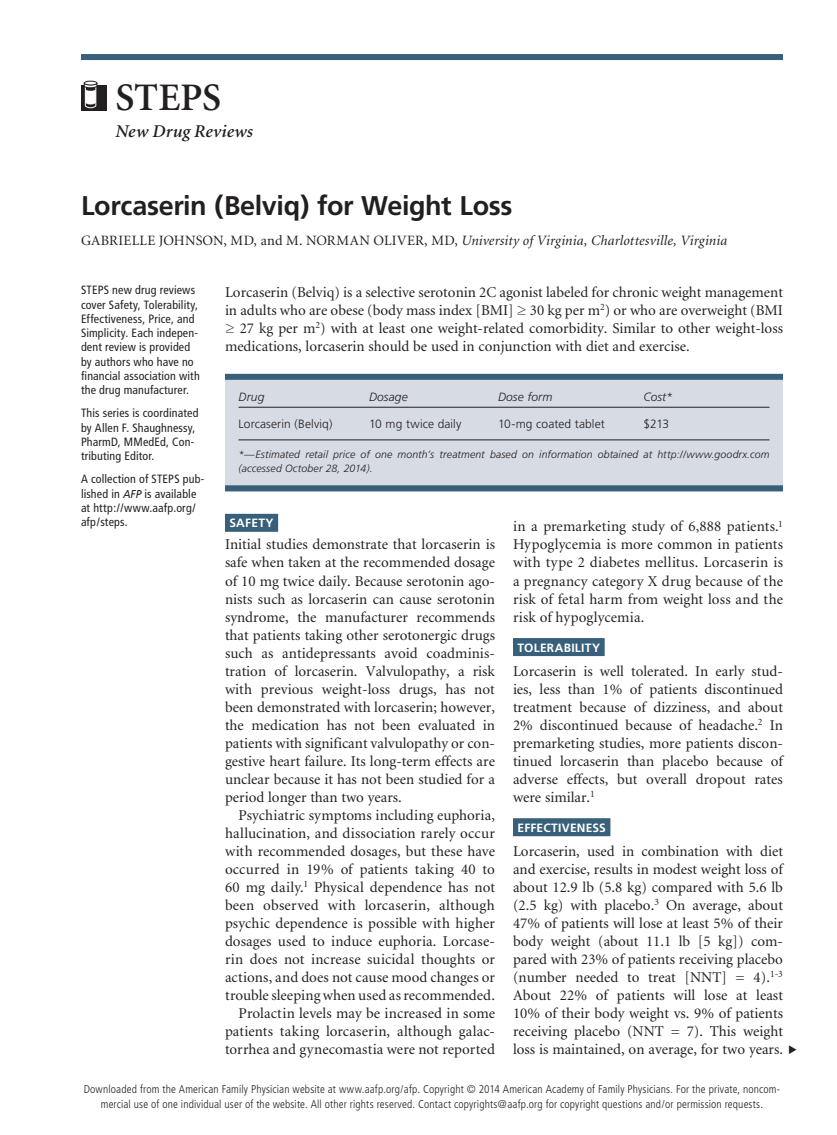
<style>
.page{position:relative;width:837px;height:1135px;background:#fff}
.page>*{position:absolute;margin:0;border:0;box-sizing:border-box;transform-origin:0 0}
.department_name{font:600 39px "Minion";letter-spacing:-.005em;color:#231f20}
.article_title{font:700 27px "Frutiger";letter-spacing:-.015em;color:#231f20}
.department_descripti{font:italic 600 18px "Minion";letter-spacing:.01em;color:#231f20}
.body_noindent{font:15px/18px "Minion";color:#231f20;text-align:justify}
.body_text{font:15px/18px "Minion";letter-spacing:.01em;color:#231f20;text-align:justify}
.byline{font:italic 14.25px "Minion";letter-spacing:.01em;color:#231f20}
.t1{font:italic 12.75px "Minion";letter-spacing:.005em;color:#231f20}
.t2{font:italic 600 12.75px "Minion";letter-spacing:.005em;color:#231f20}
.t3{font:12.75px "Minion";letter-spacing:.03em;color:#231f20}
.blurb{font:condensed 12px/14.2px "Frutiger";letter-spacing:.01em;color:#231f20}
.table_data{font:300 12px "Frutiger";letter-spacing:.01em;color:#231f20}
.head2_rule{font:700 12px "Frutiger";letter-spacing:.02em;color:#fff}
.table_head1{font:italic 300 12px "Frutiger";letter-spacing:.01em;color:#231f20}
.copyright{font:300 condensed 11.25px/15px "Frutiger";letter-spacing:.015em;color:#231f20;text-align:center}
.table_note_rule{font:italic 300 10.5px/13.5px "Frutiger";letter-spacing:.01em;color:#231f20}
.s1{font-style:normal}
.s2{font-style:italic;font-stretch:normal;font-size:11.4px}
.s3{font-family:"Frutiger";font-weight:700;font-style:normal;font-size:15px}
</style>
<div class="page">
<div style="left:225px;top:513px;width:53px;height:18px;background:#38607a"></div>
<div style="left:513px;top:637px;width:92px;height:18px;background:#38607a"></div>
<div style="left:513px;top:817px;width:97px;height:18px;background:#38607a"></div>
<div style="left:81px;top:54px;width:702px;height:6px;background:#38607a"></div>
<div style="left:81px;top:85px;width:25px;height:25px;background:#231f20"></div>
<svg style="left:84px;top:80px;width:14px;height:28px"></svg>
<div style="left:84px;top:81px;width:13px;height:4px;border:1px solid #231f20;border-radius:50%"></div>
<div style="left:225px;top:373px;width:558px;height:118px;background:#d6dbe4"></div>
<div style="left:225px;top:373px;width:558px;height:6px;background:#38607a"></div>
<hr style="left:238px;top:406px;width:131px;height:1px;background:#231f20">
<hr style="left:369px;top:406px;width:129px;height:1px;background:#231f20">
<hr style="left:498px;top:406px;width:146px;height:1px;background:#231f20">
<hr style="left:644px;top:406px;width:126px;height:1px;background:#231f20">
<hr style="left:238px;top:439px;width:532px;height:1px;background:#231f20">
<div style="left:225px;top:485px;width:558px;height:6px;background:#38607a"></div>
<p class="department_name" style="left:116px;top:77px;width:107px">STEPS</p>
<p class="department_descripti" style="left:116px;top:122px;width:139px">New Drug Reviews</p>
<p class="article_title" style="left:81px;top:190px;width:433px">Lorcaserin (Belviq) for Weight Loss</p>
<p class="byline" style="left:81px;top:233px;width:648px"><span class="s1">GABRIELLE JOHNSON, MD, and M. NORMAN OLIVER, MD,</span> University of Virginia, Charlottesville, Virginia</p>
<p class="blurb" style="left:81px;top:283px;width:120px">STEPS new drug reviews cover Safety, Tolerability,<br>Effectiveness, Price, and<br>Simplicity. Each indepen&shy;dent review is provided by authors who have no financial association with the drug manufacturer.</p>
<p class="blurb" style="left:81px;top:406px;width:119px">This series is coordinated by Allen F. Shaughnessy,<br>PharmD, MMedEd, Con&shy;tributing Editor.</p>
<p class="blurb" style="left:81px;top:472px;width:125px">A collection of STEPS pub&shy;lished in <span class="s2">AFP</span> is available at http://www.aafp.org/ afp/steps.</p>
<p class="body_noindent" style="left:225px;top:284px;width:560px">Lorcaserin (Belviq) is a selective serotonin 2C agonist labeled for chronic weight management in adults who are obese (body mass index [BMI] ≥ 30 kg per m<sup>2</sup>) or who are overweight (BMI ≥ 27 kg per m<sup>2</sup>) with at least one weight-related comorbidity. Similar to other weight-loss medications, lorcaserin should be used in conjunction with diet and exercise.</p>
<p class="table_head1" style="left:238px;top:389px;width:27px">Drug</p>
<p class="table_head1" style="left:369px;top:389px;width:40px">Dosage</p>
<p class="table_head1" style="left:498px;top:389px;width:56px">Dose form</p>
<p class="table_head1" style="left:644px;top:389px;width:31px">Cost*</p>
<p class="table_data" style="left:238px;top:417px;width:96px">Lorcaserin (Belviq)</p>
<p class="table_data" style="left:369px;top:417px;width:94px">10 mg twice daily</p>
<p class="table_data" style="left:498px;top:417px;width:108px">10-mg coated tablet</p>
<p class="table_data" style="left:644px;top:417px;width:27px">$213</p>
<p class="table_note_rule" style="left:238px;top:448px;width:532px">*—Estimated retail price of one month’s treatment based on information obtained at http://www.goodrx.com (accessed October 28, 2014).</p>
<p class="head2_rule" style="left:230px;top:516px;width:46px">SAFETY</p>
<p class="body_noindent" style="left:225px;top:536px;width:272px">Initial studies demonstrate that lorcaserin is safe when taken at the recommended dosage of 10 mg twice daily. Because serotonin ago&shy;nists such as lorcaserin can cause serotonin syndrome, the manufacturer recommends that patients taking other serotonergic drugs such as antidepressants avoid coadminis&shy;tration of lorcaserin. Valvulopathy, a risk with previous weight-loss drugs, has not been demonstrated with lorcaserin; however, the medication has not been evaluated in patients with significant valvulopathy or con&shy;gestive heart failure. Its long-term effects are unclear because it has not been studied for a period longer than two years.</p>
<p class="body_text" style="left:225px;top:806px;width:272px;text-indent:14px">Psychiatric symptoms including euphoria, hallucination, and dissociation rarely occur with recommended dosages, but these have occurred in 19% of patients taking 40 to 60 mg daily.<sup>1</sup> Physical dependence has not been observed with lorcaserin, although psychic dependence is possible with higher dosages used to induce euphoria. Lorcase&shy;rin does not increase suicidal thoughts or actions, and does not cause mood changes or trouble sleeping when used as recommended.</p>
<p class="body_text" style="left:225px;top:1004px;width:272px;text-indent:14px">Prolactin levels may be increased in some patients taking lorcaserin, although galac&shy;torrhea and gynecomastia were not reported</p>
<p class="body_text" style="left:513px;top:518px;width:272px">in a premarketing study of 6,888 patients.<sup>1<br></sup>Hypoglycemia is more common in patients with type 2 diabetes mellitus. Lorcaserin is a pregnancy category X drug because of the risk of fetal harm from weight loss and the risk of hypoglycemia.</p>
<p class="head2_rule" style="left:518px;top:640px;width:84px">TOLERABILITY</p>
<p class="body_noindent" style="left:513px;top:662px;width:272px">Lorcaserin is well tolerated. In early stud&shy;ies, less than 1% of patients discontinued treatment because of dizziness, and about 2% discontinued because of headache.<sup>2</sup> In premarketing studies, more patients discon&shy;tinued lorcaserin than placebo because of adverse effects, but overall dropout rates were similar.<sup>1</sup></p>
<p class="head2_rule" style="left:518px;top:820px;width:90px">EFFECTIVENESS</p>
<p class="body_noindent" style="left:513px;top:842px;width:272px">Lorcaserin, used in combination with diet and exercise, results in modest weight loss of about 12.9 lb (5.8 kg) compared with 5.6 lb (2.5 kg) with placebo.<sup>3</sup> On average, about 47% of patients will lose at least 5% of their body weight (about 11.1 lb [5 kg]) com&shy;pared with 23% of patients receiving placebo (number needed to treat [NNT] = 4).<sup>1-3<br></sup>About 22% of patients will lose at least 10% of their body weight vs. 9% of patients receiving placebo (NNT = 7). This weight loss is maintained, on average, for two years.</p>
<p class="t1" style="left:81px;top:1080px;width:223px">December 15, 2014 ◆ Volume 90, Number 12</p>
<p class="t3" style="left:384px;top:1080px;width:97px">www.aafp.org/afp</p>
<p class="t2" style="left:609px;top:1080px;width:175px">American Family Physician <span class="s3">863</span></p>
<p class="copyright" style="left:84px;top:1081px;width:698px">Downloaded from the American Family Physician website at www.aafp.org/afp. Copyright © 2014 American Academy of Family Physicians. For the private, noncom&shy;mercial use of one individual user of the website. All other rights reserved. Contact copyrights@aafp.org for copyright questions and/or permission requests.</p>
</div>
